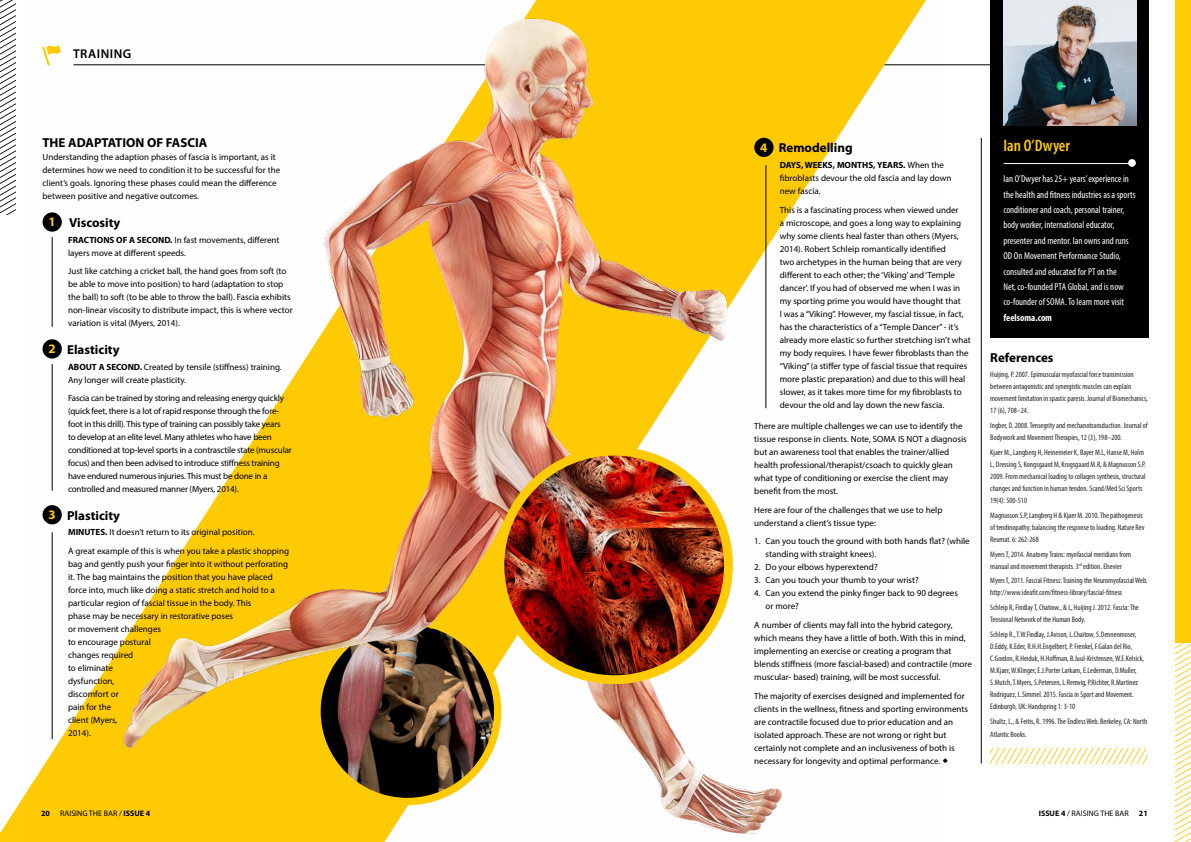
<style>
.page{position:relative;width:1191px;height:842px;background:#fff}
.page>*{position:absolute;margin:0;border:0;box-sizing:border-box;transform-origin:0 0}
.t1{font:600 condensed 16.7px "Myriad Pro";color:#ffcb05}
.t2{font:700 13px "Myriad Pro";color:#000}
.t3{font:600 12.8px "Myriad Pro";letter-spacing:.04em;color:#000}
.t4{font:condensed 10px/15.4px "Myriad Pro";color:#fff}
.t5{font:700 condensed 10px "Myriad Pro";color:#fff}
.t6{font:9px/13px "Myriad Pro";color:#000}
.t7{font:9px/13px "Myriad Pro";letter-spacing:-.02em;color:#000}
.t8{font:condensed 8px/12px "Myriad Pro";color:#262626}
.t9{font:8px "Myriad Pro";color:#000}
.t10{font:700 8px "Myriad Pro";color:#000}
.s1{color:#ffcb05}
.s2{font-weight:700}
</style>
<div class="page">
<hr style="left:73px;top:65px;width:1073px;height:1px;background:#000">
<img style="left:26px;top:0;width:913px;height:842px">
<hr style="left:52px;top:237px;width:1px;height:90px;background:#000">
<hr style="left:765px;top:165px;width:1px;height:243px;background:#000">
<hr style="left:52px;top:364px;width:1px;height:126px;background:#000">
<hr style="left:52px;top:532px;width:1px;height:207px;background:#000">
<svg style="left:990px;top:748px;width:158px;height:15px"></svg>
<div style="left:1175px;top:0;width:16px;height:642px;background:#ffcb05"></div>
<svg style="left:1175px;top:642px;width:16px;height:200px"></svg>
<svg style="left:1px;top:0;width:15px;height:215px"></svg>
<div style="left:990px;top:0;width:158px;height:337px;background:#000"></div>
<img style="left:1003px;top:0;width:133px;height:125px">
<hr style="left:1003px;top:163px;width:129px;height:1px;background:#fff">
<div style="left:1128px;top:159px;width:7px;height:8px;background:#fff;border-radius:50%"></div>
<hr style="left:981px;top:138px;width:1px;height:625px;background:#000">
<img style="left:500px;top:451px;width:228px;height:223px">
<div style="left:495px;top:447px;width:238px;height:237px;border:9px solid #ffcb05;border-radius:50%"></div>
<h3 class="t3" style="left:73px;top:45px;width:60px">TRAINING</h3>
<h2 class="t2" style="left:43px;top:136px;width:166px">THE ADAPTATION OF FASCIA</h2>
<p class="t6" style="left:43px;top:151px;width:239px">Understanding the adaption phases of fascia is important, as it determines how we need to condition it to be successful for the client’s goals. Ignoring these phases could mean the difference between positive and negative outcomes.</p>
<h2 class="t2" style="left:49px;top:215px;width:73px"><span class="s1">1</span> Viscosity</h2>
<p class="t6" style="left:68px;top:233px;width:213px"><span class="s2">FRACTIONS OF A SECOND.</span> In fast movements, different layers move at different speeds.</p>
<p class="t6" style="left:68px;top:265px;width:226px">Just like catching a cricket ball, the hand goes from soft (to be able to move into position) to hard (adaptation to stop the ball) to soft (to be able to throw the ball). Fascia exhibits non-linear viscosity to distribute impact, this is where vector variation is vital (Myers, 2014).</p>
<h2 class="t2" style="left:49px;top:342px;width:72px"><span class="s1">2</span> Elasticity</h2>
<p class="t6" style="left:68px;top:360px;width:215px"><span class="s2">ABOUT A SECOND.</span> Created by tensile (stiffness) training.<br>Any longer will create plasticity.</p>
<p class="t7" style="left:68px;top:391px;width:225px">Fascia can be trained by storing and releasing energy quickly (quick feet, there is a lot of rapid response through the fore&shy;foot in this drill). This type of training can possibly take years<br>to develop at an elite level. Many athletes who have been conditioned at top-level sports in a contrasctile state (muscular focus) and then been advised to introduce stiffness training have endured numerous injuries. This must be done in a controlled and measured manner (Myers, 2014).</p>
<h2 class="t2" style="left:49px;top:508px;width:73px"><span class="s1">3</span> Plasticity</h2>
<p class="t6" style="left:68px;top:523px;width:222px;line-height:18.7px"><span class="s2">MINUTES.</span> It doesn’t return to its original position.<br>A great example of this is when you take a plastic shopping</p>
<p class="t6" style="left:68px;top:557px;width:221px">bag and gently push your finger into it without perforating it. The bag maintains the position that you have placed force into, much like doing a static stretch and hold to a particular region of fascial tissue in the body. This<br>phase may be necessary in restorative poses<br>or movement challenges<br>to encourage postural<br>changes required<br>to eliminate<br>dysfunction,<br>discomfort or<br>pain for the<br>client (Myers,<br>2014).</p>
<h2 class="t2" style="left:760px;top:140px;width:94px"><span class="s1">4</span> Remodelling</h2>
<p class="t6" style="left:780px;top:158px;width:173px"><span class="s2">DAYS, WEEKS, MONTHS, YEARS.</span> When the fibroblasts devour the old fascia and lay down new fascia.</p>
<p class="t6" style="left:780px;top:203px;width:192px">This is a fascinating process when viewed under<br>a microscope, and goes a long way to explaining why some clients heal faster than others (Myers, 2014). Robert Schleip romantically identified<br>two archetypes in the human being that are very different to each other; the ‘Viking’ and ‘Temple dancer’. If you had of observed me when I was in my sporting prime you would have thought that<br>I was a “Viking”. However, my fascial tissue, in fact, has the characteristics of a “Temple Dancer” - it’s already more elastic so further stretching isn’t what my body requires. I have fewer fibroblasts than the “Viking” (a stiffer type of fascial tissue that requires more plastic preparation) and due to this will heal slower, as it takes more time for my fibroblasts to devour the old and lay down the new fascia.</p>
<p class="t6" style="left:754px;top:419px;width:214px">There are multiple challenges we can use to identify the tissue response in clients. Note, SOMA IS NOT a diagnosis but an awareness tool that enables the trainer/allied health professional/therapist/csoach to quickly glean what type of conditioning or exercise the client may benefit from the most.</p>
<p class="t6" style="left:754px;top:503px;width:190px">Here are four of the challenges that we use to help understand a client’s tissue type:</p>
<p class="t6" style="left:765px;top:535px;width:206px;text-indent:-11px">1. Can you touch the ground with both hands flat? (while standing with straight knees).</p>
<p class="t6" style="left:754px;top:561px;width:125px">2. Do your elbows hyperextend?</p>
<p class="t6" style="left:754px;top:574px;width:166px">3. Can you touch your thumb to your wrist?</p>
<p class="t6" style="left:765px;top:587px;width:194px;text-indent:-11px">4. Can you extend the pinky finger back to 90 degrees or more?</p>
<p class="t6" style="left:754px;top:618px;width:219px">A number of clients may fall into the hybrid category, which means they have a little of both. With this in mind, implementing an exercise or creating a program that blends stiffness (more fascial-based) and contractile (more muscular- based) training, will be most successful.</p>
<p class="t6" style="left:754px;top:689px;width:215px">The majority of exercises designed and implemented for clients in the wellness, fitness and sporting environments are contractile focused due to prior education and an isolated approach. These are not wrong or right but certainly not complete and an inclusiveness of both is necessary for longevity and optimal performance.</p>
<h1 class="t1" style="left:1003px;top:137px;width:68px">Ian O’Dwyer</h1>
<p class="t4" style="left:1003px;top:171px;width:134px">Ian O’Dwyer has 25+ years’ experience in the health and fitness industries as a sports conditioner and coach, personal trainer, body worker, international educator, presenter and mentor. Ian owns and runs OD On Movement Performance Studio, consulted and educated for PT on the<br>Net, co-founded PTA Global, and is now co-founder of SOMA. To learn more visit</p>
<p class="t5" style="left:1003px;top:311px;width:50px">feelsoma.com</p>
<h2 class="t2" style="left:990px;top:351px;width:65px">References</h2>
<p class="t8" style="left:990px;top:368px;width:159px">Huijing, P. 2007. Epimuscular myofascial force transmission between antagonistic and synergistic muscles can explain movement limitation in spastic paresis. Journal of Biomechanics, 17 (6), 708–24.</p>
<p class="t8" style="left:990px;top:419px;width:159px">Ingber, D. 2008. Tensegrity and mechanotransduction. Journal of<br>Bodywork and Movement Therapies, 12 (3), 198–200.</p>
<p class="t8" style="left:990px;top:446px;width:157px">Kjaer M., Langberg H, Heinemeier K, Bayer M.L, Hanse M, Holm L, Dressing S, Kongsgaard M, Krogsgaard M.R, &amp; Magnusson S.P.<br>2009. From mechanical loading to collagen synthesis, structural changes and function in human tendon. Scand/Med Sci Sports 19(4): 500-510</p>
<p class="t8" style="left:990px;top:509px;width:156px">Magnusson S.P, Langberg H &amp; Kjaer M. 2010. The pathogenesis of tendinopathy; balancing the response to loading. Nature Rev<br>Reumat. 6: 262-268</p>
<p class="t8" style="left:990px;top:548px;width:142px">Myers T, 2014. Anatomy Trains: myofascial meridians from manual and movement therapists. 3<sup>rd</sup> edition. Elsevier</p>
<p class="t8" style="left:990px;top:575px;width:159px">Myers T, 2011. Fascial Fitness: Training the Neuromyofascial Web. http://www.ideafit.com/fitness-library/fascial-fitness</p>
<p class="t8" style="left:990px;top:601px;width:150px">Schleip R, Findlay T, Chatiow., &amp; L, Huijing J. 2012. Fascia: The<br>Tensional Network of the Human Body.</p>
<p class="t8" style="left:990px;top:628px;width:155px">Schleip R., T.W.Findlay, J.Avison, L.Chaitow, S.Dennenmoser, D.Eddy, K.Eder, R.H.H.Engelbert, P. Frenkel, F.Galan del Rio, C.Gordon, R.Heiduk, H.Hoffman, B.Juul-Kristensen, W.E.Kelsick, M.Kjaer, W.Klinger, E.J.Porter Larkam, E.Lederman, D.Muller, S.Mutch, T.Myers, S.Petersen, L.Remvig, P.Richter, R.Martinez Rodriguez, L.Simmel. 2015. Fascia in Sport and Movement.<br>Edinburgh, UK: Handspring 1: 3-10</p>
<p class="t8" style="left:990px;top:715px;width:158px;line-height:13px">Shultz, L., &amp; Feitis, R. 1996. The Endless Web. Berkeley, CA: North<br>Atlantic Books.</p>
<p class="t10" style="left:41px;top:808px;width:10px">20</p>
<p class="t9" style="left:60px;top:808px;width:92px">RAISING THE BAR / <span class="s2">ISSUE 4</span></p>
<p class="t9" style="left:1038px;top:808px;width:92px"><span class="s2">ISSUE 4</span> / RAISING THE BAR</p>
<p class="t10" style="left:1139px;top:808px;width:10px">21</p>
</div>
